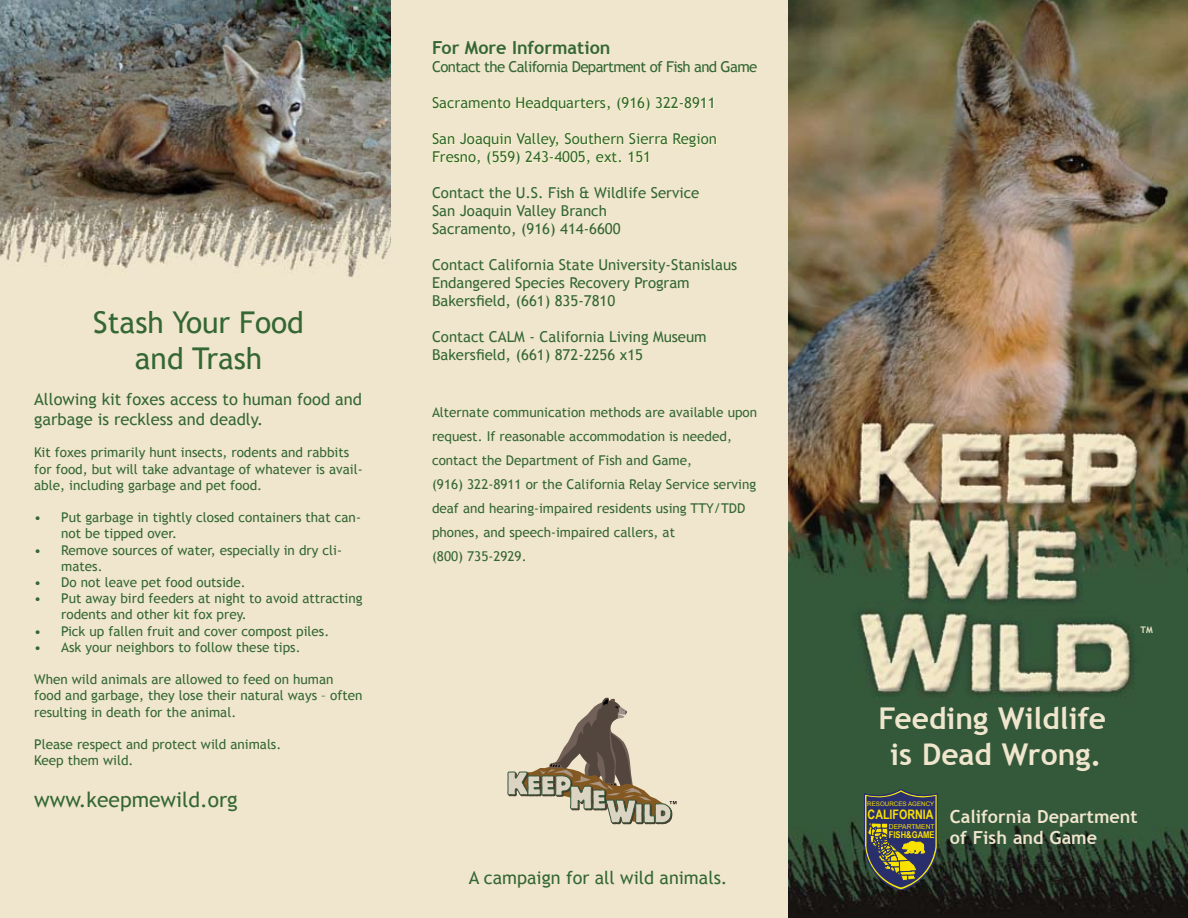
<style>
.page{position:relative;width:1188px;height:918px;background:#fff}
.page>*{position:absolute;margin:0;border:0;box-sizing:border-box;transform-origin:0 0}
.t1{font:700 30px/36px "Trebuchet MS";color:#f0e6cd;text-align:center}
.t2{font:30px/36px "Trebuchet MS";color:#346734;text-align:center}
.t3{font:21px "Trebuchet MS";color:#346734}
.t4{font:700 18px/21.6px "Trebuchet MS";color:#f0e6cd}
.t5{font:18px "Trebuchet MS";color:#346734}
.t6{font:700 18px "Trebuchet MS";color:#346734}
.t7{font:16.5px/19.8px "Trebuchet MS";color:#346734}
.t8{font:15px/18px "Trebuchet MS";color:#346734}
.t9{font:15px "Trebuchet MS";letter-spacing:-.04em;color:#346734}
.t10{font:13.5px/16.2px "Trebuchet MS";color:#346734}
.t11{font:700 13.05px "Arial Narrow";color:#fae200}
.t12{font:700 9.3px "Arial Narrow";color:#fae200}
.t13{font:700 9px "Trebuchet MS";color:#f0e6cd}
.t14{font:6.75px "Arial";color:#fae200}
.t15{font:6.15px "Arial";color:#fae200}
</style>
<div class="page">
<div style="left:0;top:0;width:789px;height:918px;background:#f0e6cd"></div>
<svg style="left:507px;top:698px;width:169px;height:126px"></svg>
<img style="left:789px;top:0;width:399px;height:918px">
<svg style="left:864px;top:789px;width:74px;height:100px;background:#4b4e50"></svg>
<img style="left:0;top:0;width:390px;height:278px">
<svg style="left:432px;top:97px;width:178px;height:15px"></svg>
<svg style="left:617px;top:97px;width:97px;height:15px"></svg>
<svg style="left:432px;top:133px;width:285px;height:33px"></svg>
<h3 class="t6" style="left:432px;top:37px;width:180px">For More Information</h3>
<p class="t9" style="left:432px;top:58px;width:327px">Contact the California Department of Fish and Game</p>
<p class="t8" style="left:432px;top:94px;width:285px">Sacramento Headquarters, (916) 322-8911</p>
<p class="t8" style="left:432px;top:130px;width:286px">San Joaquin Valley, Southern Sierra Region<br>Fresno, (559) 243-4005, ext. 151</p>
<p class="t8" style="left:432px;top:184px;width:269px">Contact the U.S. Fish &amp; Wildlife Service<br>San Joaquin Valley Branch<br>Sacramento, (916) 414-6600</p>
<p class="t8" style="left:432px;top:256px;width:307px">Contact California State University-Stanislaus<br>Endangered Species Recovery Program<br>Bakersfield, (661) 835-7810</p>
<p class="t8" style="left:432px;top:328px;width:276px">Contact CALM - California Living Museum<br>Bakersfield, (661) 872-2256 x15</p>
<h1 class="t2" style="left:93px;top:305px;width:212px">Stash Your Food and Trash</h1>
<p class="t7" style="left:34px;top:390px;width:329px">Allowing kit foxes access to human food and garbage is reckless and deadly.</p>
<p class="t10" style="left:34px;top:445px;width:330px">Kit foxes primarily hunt insects, rodents and rabbits for food, but will take advantage of whatever is avail&shy;able, including garbage and pet food.</p>
<p class="t10" style="left:61px;top:509px;width:301px;text-indent:-27px">• Put garbage in tightly closed containers that can&shy;not be tipped over.</p>
<p class="t10" style="left:61px;top:542px;width:282px;text-indent:-27px">• Remove sources of water, especially in dry cli&shy;mates.</p>
<p class="t10" style="left:34px;top:574px;width:213px">• Do not leave pet food outside.</p>
<p class="t10" style="left:61px;top:590px;width:303px;text-indent:-27px">• Put away bird feeders at night to avoid attracting rodents and other kit fox prey.</p>
<p class="t10" style="left:34px;top:623px;width:297px">• Pick up fallen fruit and cover compost piles.</p>
<p class="t10" style="left:34px;top:639px;width:268px">• Ask your neighbors to follow these tips.</p>
<p class="t10" style="left:34px;top:671px;width:330px">When wild animals are allowed to feed on human food and garbage, they lose their natural ways – often resulting in death for the animal.</p>
<p class="t10" style="left:34px;top:736px;width:249px">Please respect and protect wild animals.<br>Keep them wild.</p>
<h2 class="t3" style="left:34px;top:787px;width:205px">www.keepmewild.org</h2>
<p class="t15" style="left:867px;top:800px;width:68px">RESOURCES AGENCY</p>
<p class="t11" style="left:868px;top:805px;width:67px">CALIFORNIA</p>
<p class="t14" style="left:889px;top:822px;width:47px">DEPARTMENT</p>
<p class="t12" style="left:889px;top:828px;width:47px">FISH&amp;GAME</p>
<p class="t10" style="left:432px;top:400px;width:327px;line-height:24px">Alternate communication methods are available upon request. If reasonable accommodation is needed, contact the Department of Fish and Game,<br>(916) 322-8911 or the California Relay Service serving deaf and hearing-impaired residents using TTY/TDD phones, and speech-impaired callers, at<br>(800) 735-2929.</p>
<p class="t13" style="left:1141px;top:624px;width:14px">TM</p>
<h1 class="t1" style="left:878px;top:700px;width:229px">Feeding Wildlife is Dead Wrong.</h1>
<h3 class="t4" style="left:950px;top:806px;width:189px">California Department of Fish and Game</h3>
<h3 class="t5" style="left:469px;top:867px;width:260px">A campaign for all wild animals.</h3>
</div>
